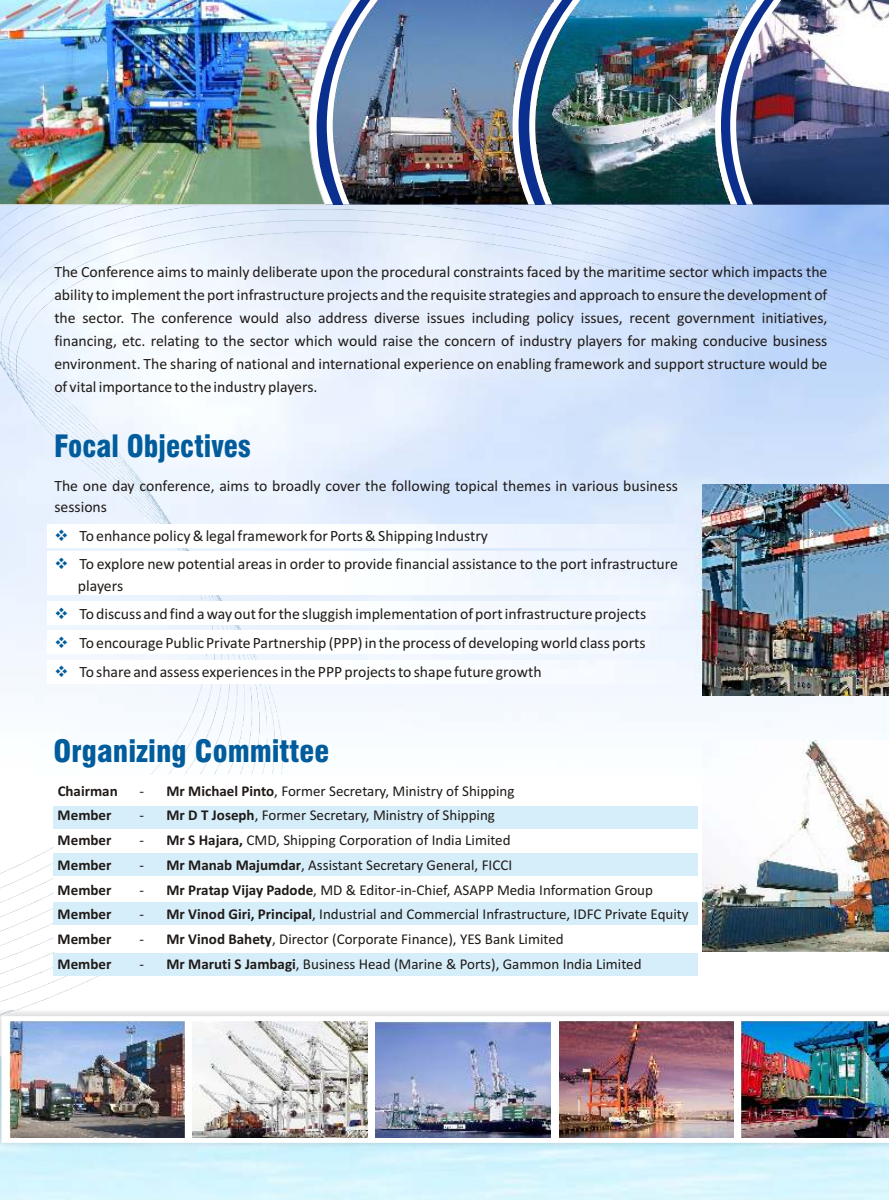
<style>
.page{position:relative;width:889px;height:1200px;background:#fff}
.page>*{position:absolute;margin:0;border:0;box-sizing:border-box;transform-origin:0 0}
.t1{font:900 condensed 30px "Swiss 721 BT";color:#005c9c}
.t2{font:900 condensed 30px "Swiss 721 BT";color:#005c9c;scale:.95 1}
.t3{font:15.75px/23.1px "Calibri";color:#1f1a17}
.t4{font:15.75px/28.8px "Wingdings";color:#005c9c;text-align:justify}
.t5{font:15px "Calibri";color:#1f1a17}
.t6{font:700 15px "Calibri";color:#1f1a17}
.s1{font-weight:700}
</style>
<div class="page">
<img style="left:0;top:1056px;width:1px;height:81px">
<img style="left:0;top:886px;width:889px;height:170px">
<img style="left:0;top:205px;width:889px;height:681px">
<img style="left:0;top:0;width:327px;height:205px">
<img style="left:770px;top:0;width:119px;height:205px">
<svg style="left:763px;top:0;width:7px;height:205px"></svg>
<img style="left:568px;top:0;width:195px;height:205px">
<svg style="left:327px;top:0;width:241px;height:205px"></svg>
<img style="left:333px;top:0;width:227px;height:205px">
<svg style="left:2px;top:1016px;width:887px;height:126px"></svg>
<img style="left:10px;top:1021px;width:175px;height:116px">
<img style="left:193px;top:1021px;width:174px;height:116px">
<img style="left:559px;top:1021px;width:174px;height:116px">
<img style="left:376px;top:1021px;width:174px;height:116px">
<img style="left:741px;top:1021px;width:148px;height:116px">
<img style="left:702px;top:484px;width:187px;height:211px">
<img style="left:702px;top:740px;width:187px;height:211px">
<svg style="left:53px;top:774px;width:645px;height:179px"></svg>
<div style="left:53px;top:806px;width:645px;height:23px;background:#d6edfa"></div>
<img style="left:47px;top:524px;width:680px;height:24px">
<div style="left:53px;top:853px;width:645px;height:23px;background:#d6edfa"></div>
<div style="left:53px;top:902px;width:645px;height:23px;background:#d6edfa"></div>
<img style="left:47px;top:552px;width:680px;height:42px">
<img style="left:47px;top:601px;width:680px;height:24px">
<img style="left:47px;top:630px;width:680px;height:23px">
<img style="left:47px;top:660px;width:680px;height:24px">
<div style="left:53px;top:953px;width:645px;height:22px;background:#d6edfa"></div>
<svg style="left:56px;top:529px;width:11px;height:40px"></svg>
<p class="t3" style="left:54px;top:261px;width:774px;text-align:justify">The Conference aims to mainly deliberate upon the procedural constraints faced by the maritime sector which impacts the ability to implement the port infrastructure projects and the requisite strategies and approach to ensure the development of the sector. The conference would also address diverse issues including policy issues, recent government initiatives, financing, etc. relating to the sector which would raise the concern of industry players for making conducive business environment. The sharing of national and international experience on enabling framework and support structure would be of vital importance to the industry players.</p>
<h1 class="t2" style="left:54px;top:434px;width:208px">Focal Objectives</h1>
<p class="t3" style="left:54px;top:476px;width:625px;line-height:21.1px">The one day conference, aims to broadly cover the following topical themes in various business sessions</p>
<p class="t3" style="left:79px;top:522px;width:600px;line-height:28.8px">To enhance policy &amp; legal framework for Ports &amp; Shipping Industry<br>To explore new potential areas in order to provide financial assistance to the port infrastructure</p>
<p class="t3" style="left:78px;top:572px;width:570px;line-height:28.8px">players<br>To discuss and find a way out for the sluggish implementation of port infrastructure projects To encourage Public Private Partnership (PPP) in the process of developing world class ports To share and assess experiences in the PPP projects to shape future growth</p>
<p class="t4" style="left:54px;top:600px;width:86px">❖ ❖ ❖</p>
<h1 class="t1" style="left:54px;top:739px;width:277px">Organizing Committee</h1>
<p class="t6" style="left:58px;top:784px;width:62px">Chairman</p>
<p class="t5" style="left:139px;top:784px;width:376px">- <span class="s1">Mr Michael Pinto</span>, Former Secretary, Ministry of Shipping</p>
<p class="t6" style="left:58px;top:809px;width:55px">Member</p>
<p class="t5" style="left:139px;top:809px;width:357px">- <span class="s1">Mr D T Joseph</span>, Former Secretary, Ministry of Shipping</p>
<p class="t6" style="left:58px;top:834px;width:55px">Member</p>
<p class="t5" style="left:139px;top:834px;width:372px">- <span class="s1">Mr S Hajara,</span> CMD, Shipping Corporation of India Limited</p>
<p class="t6" style="left:58px;top:858px;width:55px">Member</p>
<p class="t5" style="left:139px;top:858px;width:374px">- <span class="s1">Mr Manab Majumdar</span>, Assistant Secretary General, FICCI</p>
<p class="t6" style="left:58px;top:883px;width:55px">Member</p>
<p class="t5" style="left:139px;top:883px;width:515px">- <span class="s1">Mr Pratap Vijay Padode</span>, MD &amp; Editor-in-Chief, ASAPP Media Information Group</p>
<p class="t6" style="left:58px;top:908px;width:55px">Member</p>
<p class="t5" style="left:139px;top:908px;width:551px">- <span class="s1">Mr Vinod Giri, Principal</span>, Industrial and Commercial Infrastructure, IDFC Private Equity</p>
<p class="t6" style="left:58px;top:932px;width:55px">Member</p>
<p class="t5" style="left:139px;top:932px;width:426px">- <span class="s1">Mr Vinod Bahety</span>, Director (Corporate Finance), YES Bank Limited</p>
<p class="t6" style="left:58px;top:957px;width:55px">Member</p>
<p class="t5" style="left:139px;top:957px;width:503px">- <span class="s1">Mr Maruti S Jambagi</span>, Business Head (Marine &amp; Ports), Gammon India Limited</p>
</div>
